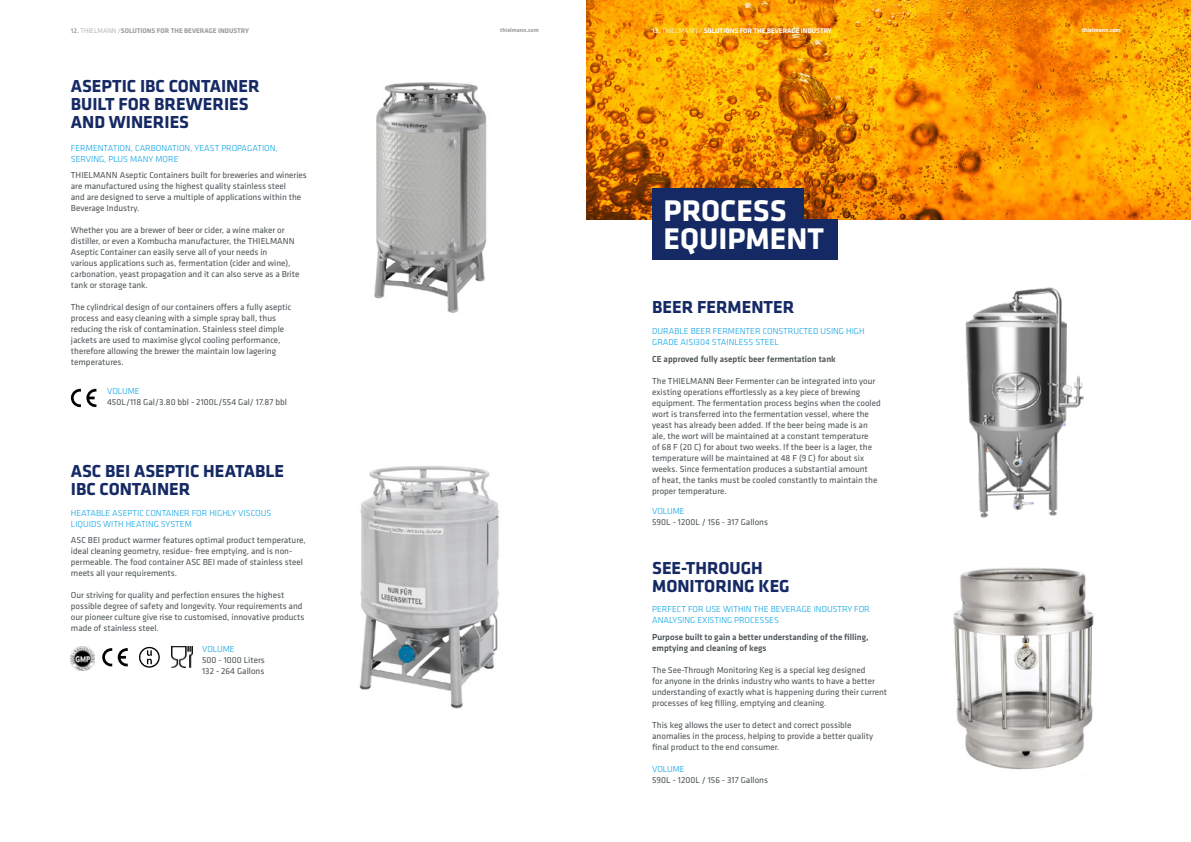
<style>
.page{position:relative;width:1191px;height:842px;background:#fff}
.page>*{position:absolute;margin:0;border:0;box-sizing:border-box;transform-origin:0 0}
.t1{font:700 31px/28px "Klavika";color:#fff}
.t2{font:700 18px/18px "Klavika";color:#152964}
.t3{font:9px/11px "Klavika";color:#4c5356}
.t4{font:300 9px/11px "Klavika";color:#009fe3}
.t5{font:500 9px/11px "Klavika";color:#4c5356}
.t6{font:700 7px "Klavika";color:#9d9d9c}
.t7{font:700 7px "Klavika";color:#fff}
.t8{font:700 6px "Klavika";color:#9d9d9c}
.t9{font:700 6px "Klavika";color:#fff}
.s1{font-weight:500}
.s2{font-weight:300}
</style>
<div class="page">
<img style="left:374px;top:82px;width:113px;height:231px">
<img style="left:359px;top:466px;width:140px;height:242px">
<svg style="left:139px;top:647px;width:21px;height:21px"></svg>
<svg style="left:102px;top:648px;width:26px;height:18px"></svg>
<img style="left:172px;top:647px;width:20px;height:21px">
<svg style="left:70px;top:388px;width:26px;height:19px"></svg>
<img style="left:71px;top:646px;width:24px;height:24px">
<img style="left:587px;top:0;width:604px;height:219px">
<div style="left:652px;top:219px;width:186px;height:41px;background:#152964"></div>
<div style="left:652px;top:189px;width:152px;height:43px;background:#152964"></div>
<img style="left:965px;top:287px;width:119px;height:231px">
<img style="left:953px;top:568px;width:141px;height:202px">
<p class="t6" style="left:71px;top:26px;width:180px"><span class="s1">12.</span> <span class="s2">THIELMANN /</span>SOLUTIONS FOR THE BEVERAGE INDUSTRY</p>
<p class="t8" style="left:500px;top:26px;width:40px">thielmann.com</p>
<h2 class="t2" style="left:71px;top:76px;width:190px">ASEPTIC IBC CONTAINER<br>BUILT FOR BREWERIES<br>AND WINERIES</h2>
<p class="t4" style="left:71px;top:142px;width:208px">FERMENTATION, CARBONATION, YEAST PROPAGATION,<br>SERVING, PLUS MANY MORE</p>
<p class="t3" style="left:71px;top:170px;width:237px">THIELMANN Aseptic Containers built for breweries and wineries are manufactured using the highest quality stainless steel<br>and are designed to serve a multiple of applications within the Beverage Industry.</p>
<p class="t3" style="left:71px;top:225px;width:230px">Whether you are a brewer of beer or cider, a wine maker or distiller, or even a Kombucha manufacturer, the THIELMANN Aseptic Container can easily serve all of your needs in<br>various applications such as, fermentation (cider and wine), carbonation, yeast propagation and it can also serve as a Brite tank or storage tank.</p>
<p class="t3" style="left:71px;top:302px;width:222px">The cylindrical design of our containers offers a fully aseptic process and easy cleaning with a simple spray ball, thus reducing the risk of contamination. Stainless steel dimple jackets are used to maximise glycol cooling performance, therefore allowing the brewer the maintain low lagering temperatures.</p>
<p class="t4" style="left:107px;top:386px;width:34px">VOLUME</p>
<p class="t3" style="left:107px;top:396px;width:181px">450L/118 Gal/3.80 bbl - 2100L/554 Gal/ 17.87 bbl</p>
<h2 class="t2" style="left:71px;top:461px;width:215px">ASC BEI ASEPTIC HEATABLE<br>IBC CONTAINER</h2>
<p class="t4" style="left:71px;top:507px;width:202px">HEATABLE ASEPTIC CONTAINER FOR HIGHLY VISCOUS<br>LIQUIDS WITH HEATING SYSTEM</p>
<p class="t3" style="left:71px;top:535px;width:236px">ASC BEI product warmer features optimal product temperature, ideal cleaning geometry, residue- free emptying, and is non&shy;permeable. The food container ASC BEI made of stainless steel meets all your requirements.</p>
<p class="t3" style="left:71px;top:590px;width:235px">Our striving for quality and perfection ensures the highest possible degree of safety and longevity. Your requirements and our pioneer culture give rise to customised, innovative products made of stainless steel.</p>
<p class="t4" style="left:202px;top:643px;width:34px">VOLUME</p>
<p class="t3" style="left:202px;top:654px;width:64px">500 - 1000 Liters<br>132 - 264 Gallons</p>
<p class="t7" style="left:652px;top:26px;width:181px"><span class="s1">13.</span> <span class="s2">THIELMANN /</span> SOLUTIONS FOR THE BEVERAGE INDUSTRY</p>
<p class="t9" style="left:1082px;top:26px;width:40px">thielmann.com</p>
<h1 class="t1" style="left:663px;top:195px;width:162px">PROCESS<br>EQUIPMENT</h1>
<h2 class="t2" style="left:652px;top:297px;width:144px">BEER FERMENTER</h2>
<p class="t4" style="left:652px;top:325px;width:214px">DURABLE BEER FERMENTER CONSTRUCTED USING HIGH<br>GRADE AISI304 STAINLESS STEEL</p>
<p class="t5" style="left:652px;top:353px;width:185px">CE approved fully aseptic beer fermentation tank</p>
<p class="t3" style="left:652px;top:375px;width:230px">The THIELMANN Beer Fermenter can be integrated into your existing operations effortlessly as a key piece of brewing equipment. The fermentation process begins when the cooled wort is transferred into the fermentation vessel, where the yeast has already been added. If the beer being made is an ale, the wort will be maintained at a constant temperature<br>of 68 F (20 C) for about two weeks. If the beer is a lager, the temperature will be maintained at 48 F (9 C) for about six weeks. Since fermentation produces a substantial amount<br>of heat, the tanks must be cooled constantly to maintain the proper temperature.</p>
<p class="t4" style="left:652px;top:505px;width:34px">VOLUME</p>
<p class="t3" style="left:652px;top:516px;width:117px">590L - 1200L / 156 - 317 Gallons</p>
<h2 class="t2" style="left:652px;top:558px;width:139px">SEE-THROUGH<br>MONITORING KEG</h2>
<p class="t4" style="left:652px;top:604px;width:219px">PERFECT FOR USE WITHIN THE BEVERAGE INDUSTRY FOR<br>ANALYSING EXISTING PROCESSES</p>
<p class="t5" style="left:652px;top:631px;width:218px">Purpose built to gain a better understanding of the filling, emptying and cleaning of kegs</p>
<p class="t3" style="left:652px;top:664px;width:237px">The See-Through Monitoring Keg is a special keg designed<br>for anyone in the drinks industry who wants to have a better understanding of exactly what is happening during their current processes of keg filling, emptying and cleaning.</p>
<p class="t3" style="left:652px;top:719px;width:222px">This keg allows the user to detect and correct possible anomalies in the process, helping to provide a better quality final product to the end consumer.</p>
<p class="t4" style="left:652px;top:764px;width:34px">VOLUME</p>
<p class="t3" style="left:652px;top:775px;width:117px">590L - 1200L / 156 - 317 Gallons</p>
</div>
